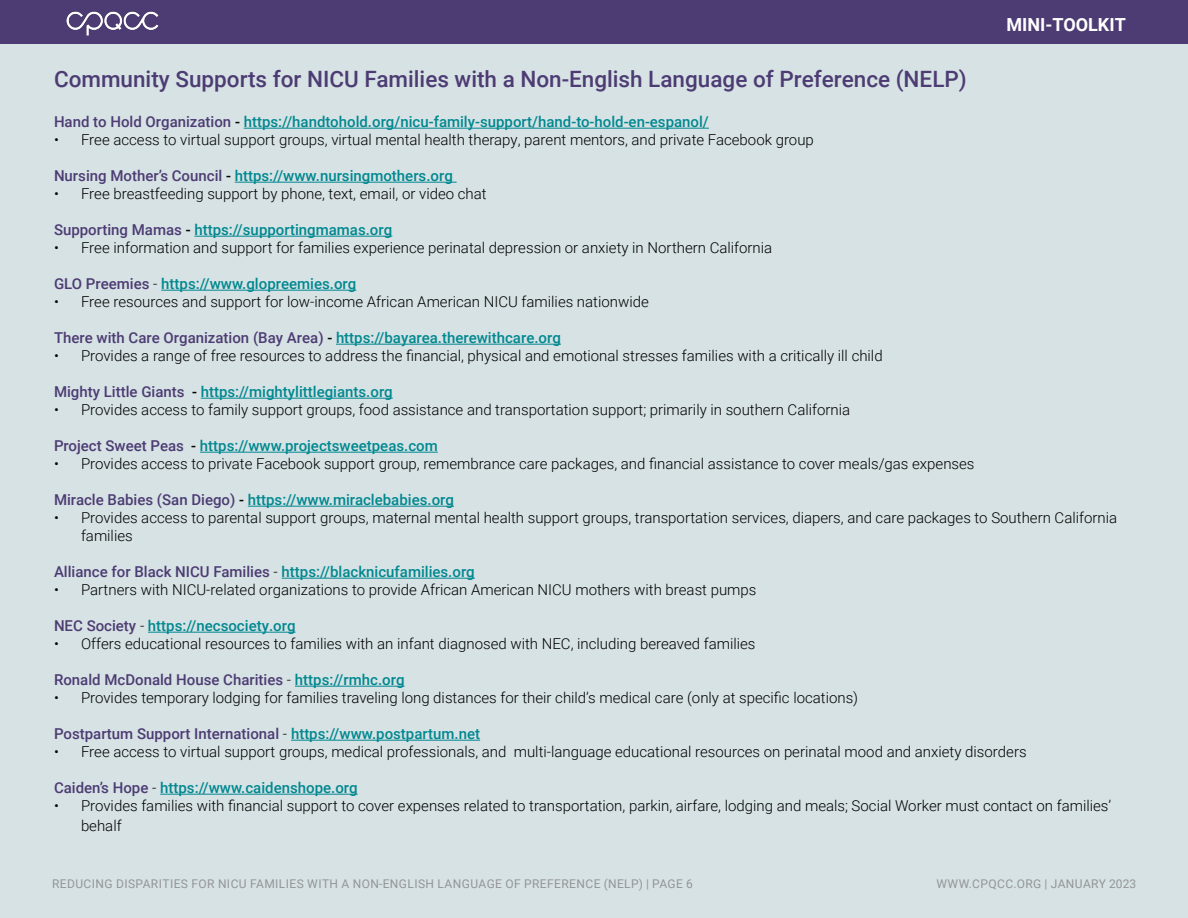
<style>
.page{position:relative;width:1188px;height:918px;background:#fff}
.page>*{position:absolute;margin:0;border:0;box-sizing:border-box;transform-origin:0 0}
.t1{font:500 22.5px "Roboto";color:#4d3c73}
.t2{font:700 18px "Roboto";color:#fff}
.t3{font:300 15px/18px "Roboto";color:#000}
.t4{font:500 15px "Roboto";color:#008890}
.t5{font:500 15px "Roboto";color:#4d3c73}
.t6{font:12px "Roboto";letter-spacing:.035em;color:#939598}
.s1{color:#4d3c73}
.s2{color:#000}
.s3{font-weight:300;color:#000}
.s4{color:#008890}
</style>
<div class="page">
<div style="left:0;top:42px;width:1188px;height:876px;background:#d6e2e4"></div>
<div style="left:0;top:0;width:1188px;height:43px;background:#4d3c73"></div>
<img style="left:66px;top:11px;width:93px;height:25px">
<hr style="left:244px;top:128px;width:465px;height:1px;background:#008890">
<hr style="left:235px;top:182px;width:222px;height:1px;background:#008890">
<hr style="left:194px;top:236px;width:198px;height:1px;background:#008890">
<hr style="left:161px;top:290px;width:195px;height:1px;background:#008890">
<hr style="left:336px;top:344px;width:225px;height:1px;background:#008890">
<hr style="left:201px;top:398px;width:192px;height:1px;background:#008890">
<hr style="left:200px;top:452px;width:238px;height:1px;background:#008890">
<hr style="left:248px;top:506px;width:206px;height:1px;background:#008890">
<hr style="left:282px;top:578px;width:193px;height:1px;background:#008890">
<hr style="left:148px;top:632px;width:148px;height:1px;background:#008890">
<hr style="left:295px;top:686px;width:110px;height:1px;background:#008890">
<hr style="left:291px;top:740px;width:189px;height:1px;background:#008890">
<hr style="left:160px;top:794px;width:198px;height:1px;background:#008890">
<p class="t2" style="left:1007px;top:12px;width:121px">MINI-TOOLKIT</p>
<h1 class="t1" style="left:54px;top:63px;width:914px">Community Supports for NICU Families with a Non-English Language of Preference (NELP)</h1>
<p class="t4" style="left:54px;top:111px;width:656px"><span class="s1">Hand to Hold Organization</span> <span class="s2">-</span> https://handtohold.org/nicu-family-support/hand-to-hold-en-espanol/</p>
<p class="t3" style="left:54px;top:130px;width:761px">• Free access to virtual support groups, virtual mental health therapy, parent mentors, and private Facebook group</p>
<p class="t4" style="left:54px;top:165px;width:400px"><span class="s1">Nursing Mother’s Council</span> <span class="s2">-</span> https://www.nursingmothers.org</p>
<p class="t3" style="left:54px;top:184px;width:434px">• Free breastfeeding support by phone, text, email, or video chat</p>
<p class="t4" style="left:54px;top:219px;width:340px"><span class="s1">Supporting Mamas</span> <span class="s2">-</span> https://supportingmamas.org</p>
<p class="t3" style="left:54px;top:238px;width:720px">• Free information and support for families experience perinatal depression or anxiety in Northern California</p>
<p class="t4" style="left:54px;top:273px;width:304px"><span class="s1">GLO Preemies</span> <span class="s3">-</span> https://www.glopreemies.org</p>
<p class="t3" style="left:54px;top:292px;width:596px">• Free resources and support for low-income African American NICU families nationwide</p>
<p class="t5" style="left:54px;top:327px;width:508px">There with Care Organization (Bay Area) <span class="s2">-</span> <span class="s4">https://bayarea.therewithcare.org</span></p>
<p class="t3" style="left:54px;top:346px;width:830px">• Provides a range of free resources to address the financial, physical and emotional stresses families with a critically ill child</p>
<p class="t4" style="left:54px;top:381px;width:340px"><span class="s1">Mighty Little Giants</span> <span class="s2">-</span> https://mightylittlegiants.org</p>
<p class="t3" style="left:54px;top:400px;width:798px">• Provides access to family support groups, food assistance and transportation support; primarily in southern California</p>
<p class="t4" style="left:54px;top:435px;width:385px"><span class="s1">Project Sweet Peas</span> <span class="s2">-</span> https://www.projectsweetpeas.com</p>
<p class="t3" style="left:54px;top:454px;width:922px">• Provides access to private Facebook support group, remembrance care packages, and financial assistance to cover meals/gas expenses</p>
<p class="t4" style="left:54px;top:489px;width:402px"><span class="s1">Miracle Babies (San Diego)</span> <span class="s2">-</span> https://www.miraclebabies.org</p>
<p class="t3" style="left:81px;top:508px;width:1038px;text-indent:-27px">• Provides access to parental support groups, maternal mental health support groups, transportation services, diapers, and care packages to Southern California families</p>
<p class="t4" style="left:54px;top:561px;width:422px"><span class="s1">Alliance for Black NICU Families</span> <span class="s3">-</span> https://blacknicufamilies.org</p>
<p class="t3" style="left:54px;top:580px;width:704px">• Partners with NICU-related organizations to provide African American NICU mothers with breast pumps</p>
<p class="t4" style="left:54px;top:615px;width:243px"><span class="s1">NEC Society</span> <span class="s3">-</span> https://necsociety.org</p>
<p class="t3" style="left:54px;top:634px;width:703px">• Offers educational resources to families with an infant diagnosed with NEC, including bereaved families</p>
<p class="t5" style="left:54px;top:669px;width:352px">Ronald McDonald House Charities <span class="s3">-</span> <span class="s4">https://rmhc.org</span></p>
<p class="t3" style="left:54px;top:688px;width:806px">• Provides temporary lodging for families traveling long distances for their child’s medical care (only at specific locations)</p>
<p class="t5" style="left:54px;top:723px;width:428px">Postpartum Support International <span class="s3">-</span> <span class="s4">https://www.postpartum.net</span></p>
<p class="t3" style="left:54px;top:742px;width:974px">• Free access to virtual support groups, medical professionals, and multi-language educational resources on perinatal mood and anxiety disorders</p>
<p class="t4" style="left:54px;top:777px;width:305px"><span class="s1">Caiden’s Hope</span> <span class="s3">-</span> https://www.caidenshope.org</p>
<p class="t3" style="left:81px;top:795px;width:1032px;line-height:19.8px;text-indent:-27px">• Provides families with financial support to cover expenses related to transportation, parkin, airfare, lodging and meals; Social Worker must contact on families’ behalf</p>
<p class="t6" style="left:52px;top:875px;width:642px">REDUCING DISPARITIES FOR NICU FAMILIES WITH A NON-ENGLISH LANGUAGE OF PREFERENCE (NELP) | PAGE 6</p>
<p class="t6" style="left:937px;top:876px;width:201px">WWW.CPQCC.ORG | JANUARY 2023</p>
</div>
